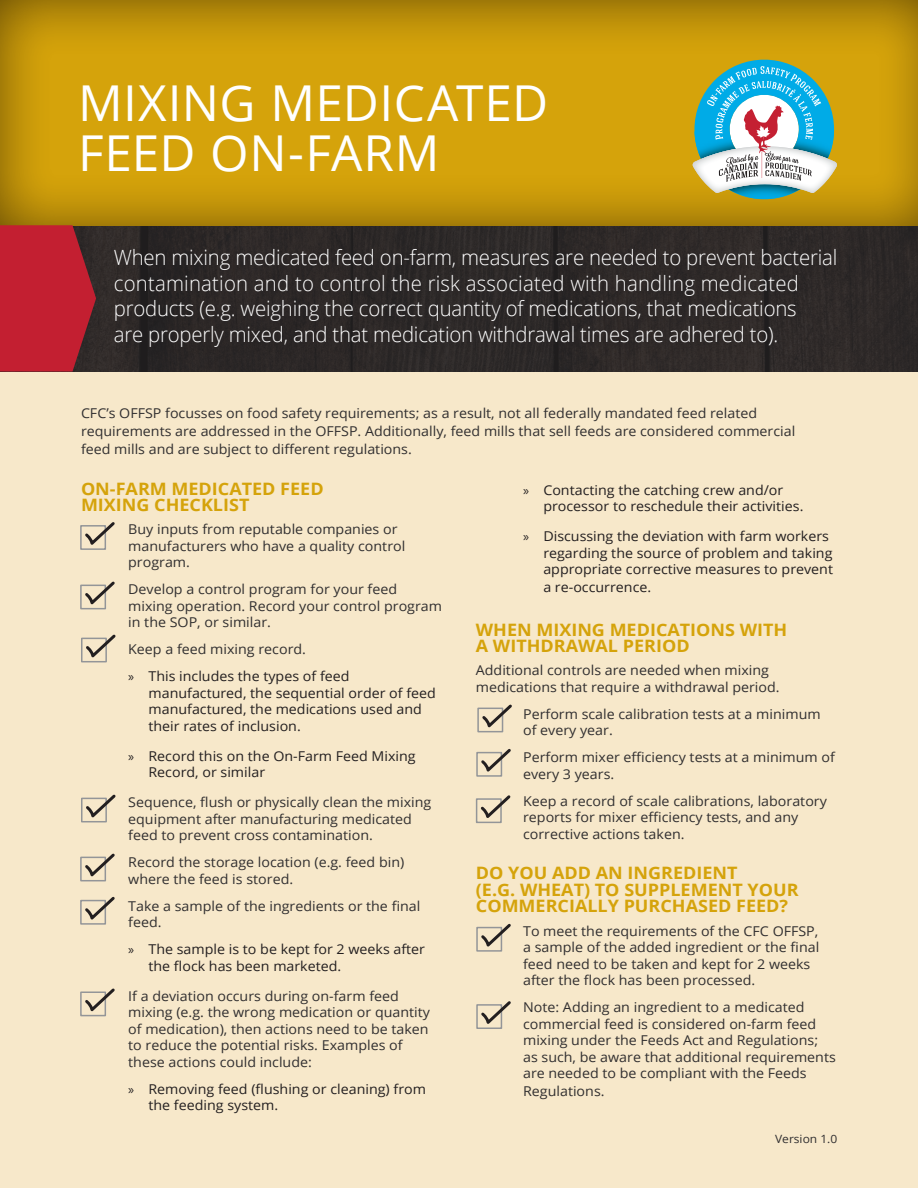
<style>
.page{position:relative;width:918px;height:1188px;background:#fff}
.page>*{position:absolute;margin:0;border:0;box-sizing:border-box;transform-origin:0 0}
.t1{font:49.5px/49.5px "Open Sans";letter-spacing:.01em;color:#fff}
.t2{font:300 21px/25.5px "Open Sans";letter-spacing:-.01em;color:#fff}
.t3{font:700 17.1px/16.5px "Open Sans";color:#d5a30b;scale:1.05 1}
.t4{font:13.5px/16.5px "Open Sans";color:#312f30;scale:1.05 1}
.t5{font:13.5px/16.5px "Open Sans";color:#231f20;scale:1.05 1}
.t6{font:11.4px "Open Sans";color:#312f30;scale:1.05 1}
.s1{color:#312f30}
.s2{font-family:"Myriad Pro"}
</style>
<div class="page">
<div style="left:0;top:164px;width:918px;height:1024px;background:#f7e8ca"></div>
<div style="left:96px;top:227px;width:822px;height:145px;background:#2e2928"></div>
<div style="left:0;top:0;width:918px;height:227px;background:#231f20;opacity:.75"></div>
<div style="left:112px;top:246px;width:736px;height:113px;background:#2d2827"></div>
<svg style="left:692px;top:59px;width:145px;height:140px"></svg>
<svg style="left:0;top:225px;width:96px;height:147px;background:#b2202f"></svg>
<div style="left:81px;top:638px;width:26px;height:24px;border:2px solid #939598"></div>
<svg style="left:83px;top:634px;width:33px;height:28px"></svg>
<div style="left:81px;top:798px;width:26px;height:24px;border:2px solid #939598"></div>
<svg style="left:83px;top:794px;width:33px;height:28px"></svg>
<div style="left:80px;top:857px;width:26px;height:24px;border:2px solid #939598"></div>
<svg style="left:82px;top:853px;width:33px;height:28px"></svg>
<div style="left:80px;top:900px;width:26px;height:25px;border:2px solid #939598"></div>
<svg style="left:82px;top:896px;width:33px;height:28px"></svg>
<div style="left:80px;top:525px;width:26px;height:25px;border:2px solid #939598"></div>
<svg style="left:82px;top:522px;width:33px;height:27px"></svg>
<div style="left:80px;top:585px;width:26px;height:24px;border:2px solid #939598"></div>
<svg style="left:82px;top:581px;width:33px;height:28px"></svg>
<div style="left:80px;top:991px;width:26px;height:25px;border:2px solid #939598"></div>
<svg style="left:82px;top:988px;width:33px;height:28px"></svg>
<div style="left:476px;top:798px;width:26px;height:25px;border:2px solid #939598"></div>
<svg style="left:478px;top:795px;width:33px;height:28px"></svg>
<div style="left:476px;top:1004px;width:26px;height:25px;border:2px solid #939598"></div>
<svg style="left:479px;top:1001px;width:32px;height:27px"></svg>
<div style="left:477px;top:708px;width:26px;height:24px;border:2px solid #939598"></div>
<svg style="left:480px;top:704px;width:32px;height:28px"></svg>
<div style="left:476px;top:752px;width:26px;height:25px;border:2px solid #939598"></div>
<svg style="left:479px;top:749px;width:32px;height:27px"></svg>
<div style="left:476px;top:927px;width:26px;height:25px;border:2px solid #939598"></div>
<svg style="left:479px;top:923px;width:32px;height:28px"></svg>
<p class="t1" style="left:78px;top:77px;width:471px">MIXING MEDICATED<br>FEED ON-FARM</p>
<p class="t2" style="left:114px;top:244px;width:725px">When mixing medicated feed on-farm, measures are needed to prevent bacterial contamination and to control the risk associated with handling medicated products (e.g. weighing the correct quantity of medications, that medications<br>are properly mixed, and that medication withdrawal times are adhered to).</p>
<p class="t4" style="left:81px;top:404px;width:682px;line-height:18px">CFC’s OFFSP focusses on food safety requirements; as a result, not all federally mandated feed related requirements are addressed in the OFFSP. Additionally, feed mills that sell feeds are considered commercial feed mills and are subject to different regulations.</p>
<p class="t3" style="left:81px;top:480px;width:233px">ON-FARM MEDICATED FEED<br>MIXING CHECKLIST</p>
<p class="t4" style="left:128px;top:521px;width:265px">Buy inputs from reputable companies or manufacturers who have a quality control program.</p>
<p class="t4" style="left:128px;top:581px;width:300px">Develop a control program for your feed mixing operation. Record your control program in the SOP, or similar.</p>
<p class="t5" style="left:128px;top:636px;width:212px;line-height:27px"><span class="s1">Keep a feed mixing record.<br></span><span class="s2">»</span> This includes the types of feed</p>
<p class="t5" style="left:148px;top:684px;width:275px">manufactured, the sequential order of feed manufactured, the medications used and their rates of inclusion.</p>
<p class="t5" style="left:148px;top:747px;width:256px;text-indent:-20px"><span class="s2">»</span> Record this on the On-Farm Feed Mixing<br>Record, or similar</p>
<p class="t4" style="left:128px;top:794px;width:290px">Sequence, flush or physically clean the mixing equipment after manufacturing medicated feed to prevent cross contamination.</p>
<p class="t4" style="left:128px;top:854px;width:264px">Record the storage location (e.g. feed bin) where the feed is stored.</p>
<p class="t4" style="left:128px;top:897px;width:280px">Take a sample of the ingredients or the final feed.</p>
<p class="t5" style="left:148px;top:941px;width:265px;text-indent:-20px"><span class="s2">»</span> The sample is to be kept for 2 weeks after the flock has been marketed.</p>
<p class="t4" style="left:128px;top:987px;width:289px">If a deviation occurs during on-farm feed mixing (e.g. the wrong medication or quantity of medication), then actions need to be taken to reduce the potential risks. Examples of these actions could include:</p>
<p class="t5" style="left:148px;top:1080px;width:266px;text-indent:-20px"><span class="s2">»</span> Removing feed (flushing or cleaning) from the feeding system.</p>
<p class="t5" style="left:543px;top:481px;width:249px;text-indent:-20px"><span class="s2">»</span> Contacting the catching crew and/or processor to reschedule their activities.</p>
<p class="t5" style="left:543px;top:528px;width:277px;text-indent:-20px"><span class="s2">»</span> Discussing the deviation with farm workers regarding the source of problem and taking appropriate corrective measures to prevent</p>
<p class="t5" style="left:543px;top:579px;width:104px">a re-occurrence.</p>
<p class="t3" style="left:476px;top:621px;width:298px">WHEN MIXING MEDICATIONS WITH<br>A WITHDRAWAL PERIOD</p>
<p class="t4" style="left:476px;top:662px;width:291px">Additional controls are needed when mixing medications that require a withdrawal period.</p>
<p class="t4" style="left:523px;top:705px;width:285px">Perform scale calibration tests at a minimum of every year.</p>
<p class="t4" style="left:523px;top:749px;width:298px">Perform mixer efficiency tests at a minimum of every 3 years.</p>
<p class="t4" style="left:523px;top:792px;width:291px">Keep a record of scale calibrations, laboratory reports for mixer efficiency tests, and any corrective actions taken.</p>
<p class="t3" style="left:476px;top:864px;width:309px">DO YOU ADD AN INGREDIENT<br>(E.G. WHEAT) TO SUPPLEMENT YOUR<br>COMMERCIALLY PURCHASED FEED?</p>
<p class="t4" style="left:523px;top:922px;width:284px">To meet the requirements of the CFC OFFSP, a sample of the added ingredient or the final feed need to be taken and kept for 2 weeks after the flock has been processed.</p>
<p class="t4" style="left:523px;top:999px;width:299px">Note: Adding an ingredient to a medicated commercial feed is considered on-farm feed mixing under the Feeds Act and Regulations; as such, be aware that additional requirements are needed to be compliant with the Feeds</p>
<p class="t4" style="left:523px;top:1083px;width:79px">Regulations.</p>
<p class="t6" style="left:775px;top:1131px;width:61px">Version 1.0</p>
</div>
